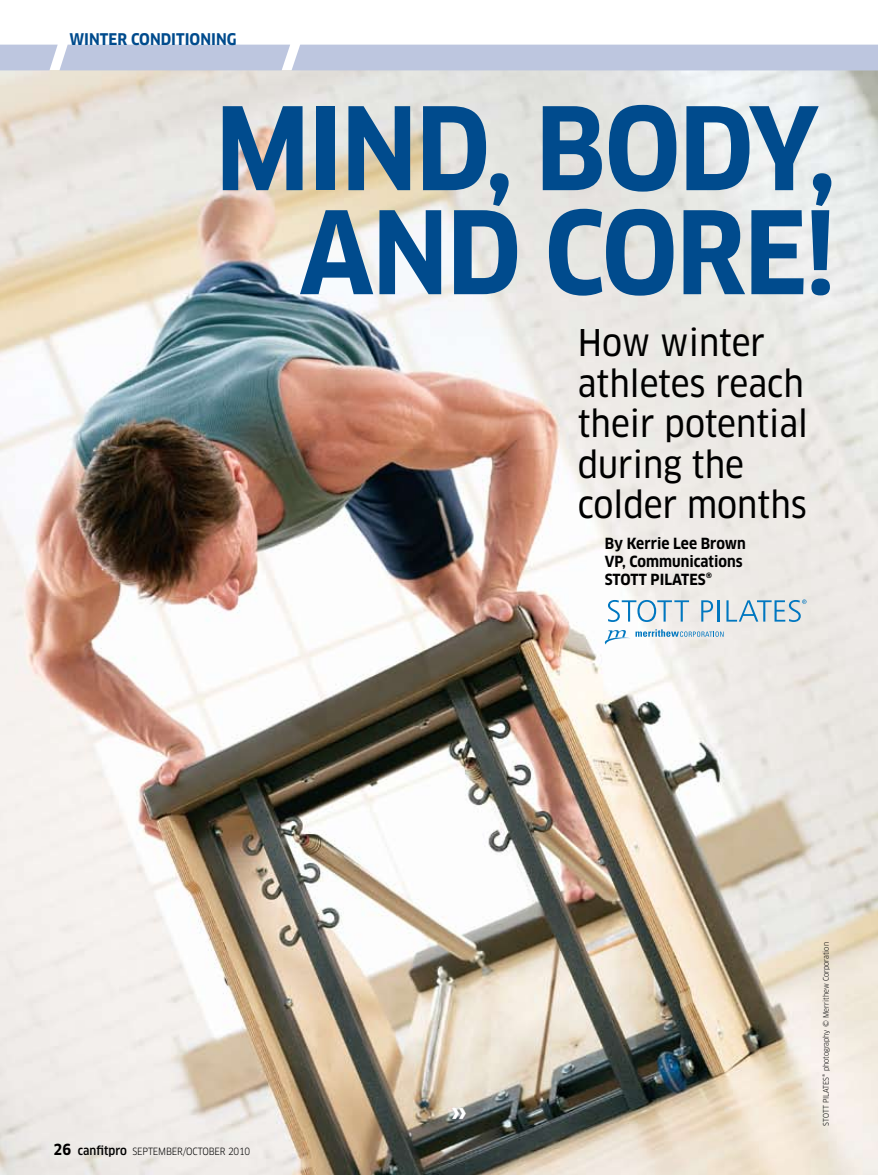
<style>
.page{position:relative;width:878px;height:1175px;background:#fff}
.page>*{position:absolute;margin:0;border:0;box-sizing:border-box;transform-origin:0 0}
.t1{font:700 condensed 111.9px/103.9px "Clan Pro";letter-spacing:-.015em;color:#004b8d;text-align:right}
.t2{font:36px/40.5px "Clan Pro Narrow News";color:#000}
.t3{font:700 28.05px "Univers";color:#fff}
.t4{font:700 condensed 15.75px "Clan Pro";color:#004b8d}
.t5{font:700 condensed 15px/18px "Clan Pro";color:#000}
.t6{font:condensed 9.75px "Clan Pro";letter-spacing:-.015em;color:#000}
.t7{font:condensed 7.5px "Clan Pro";color:#000}
.s1{font-weight:700;font-size:15px}
.s2{font-weight:500;font-size:12px}
</style>
<div class="page">
<img style="left:0;top:70px;width:878px;height:1104px">
<div style="left:0;top:45px;width:878px;height:25px;background:#bdc6df"></div>
<svg style="left:608px;top:600px;width:81px;height:22px"></svg>
<svg style="left:701px;top:600px;width:12px;height:21px"></svg>
<hr style="left:718px;top:600px;width:2px;height:21px;background:#0077c0">
<svg style="left:604px;top:629px;width:119px;height:15px"></svg>
<svg style="left:726px;top:599px;width:80px;height:23px;background:#b7cfdc"></svg>
<p class="t4" style="left:69px;top:30px;width:72px">WINTER CONDI</p>
<p class="t4" style="left:176px;top:30px;width:18px">TIONIN</p>
<p class="t4" style="left:227px;top:30px;width:11px">G</p>
<h1 class="t1" style="left:215px;top:98px;width:622px">Mind, Body, and Core!</h1>
<p class="t2" style="left:578px;top:323px;width:232px">How winter athletes reach their potential during the colder months</p>
<p class="t5" style="left:604px;top:534px;width:142px">By Kerrie Lee Brown<br>VP, Communications<br>STOTT PILATES®</p>
<p class="t6" style="left:54px;top:1145px;width:198px"><span class="s1">26</span> <span class="s2">canfitpro</span> SEPTEMBER/OCTOBER 2010</p>
<p class="t3" style="left:451px;top:1093px;width:17px">»</p>
<p class="t7" style="left:821px;top:1125px;width:185px;rotate:-90deg">STOTT PILATES® PHOTOGRAPHY © M ERRITHEW CORPORATION</p>
</div>
